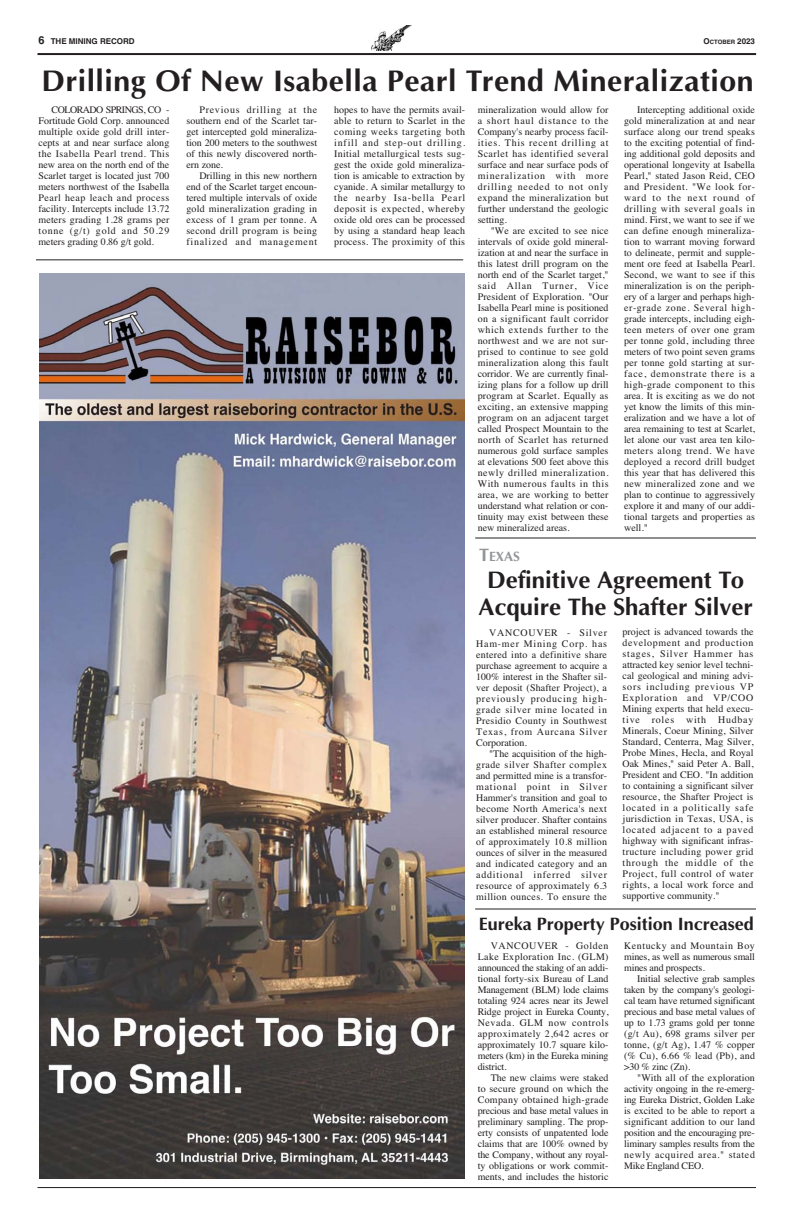
<style>
.page{position:relative;width:792px;height:1224px;background:#fff}
.page>*{position:absolute;margin:0;border:0;box-sizing:border-box;transform-origin:0 0}
.t1{font:700 30px "Optima";letter-spacing:.015em;color:#231f20}
.t2{font:700 24px/27px "Optima";color:#231f20;text-align:center}
.t3{font:700 18px "Optima";color:#231f20}
.t4{font:700 13.5px "Optima";color:#939598}
.t5{font:10px/11px "Times";letter-spacing:.005em;color:#231f20;text-align:justify}
.t6{font:700 8px "Helvetica";color:#231f20}
.t7{font:700 6px "Helvetica";color:#231f20}
.s1{font-size:11px}
.s2{font-size:8px}
.s3{font-size:18px}
</style>
<div class="page">
<img style="left:371px;top:25px;width:41px;height:26px">
<hr style="left:38px;top:53px;width:718px;height:2px;background:#231f20">
<img style="left:39px;top:273px;width:426px;height:906px">
<hr style="left:36px;top:259px;width:427px;height:1px;background:#231f20">
<hr style="left:475px;top:538px;width:281px;height:1px;background:#231f20">
<hr style="left:475px;top:908px;width:281px;height:2px;background:#231f20">
<hr style="left:38px;top:1187px;width:718px;height:1px;background:#231f20">
<p class="t6" style="left:38px;top:36px;width:98px"><span class="s1">6</span> THE MINING RECORD</p>
<p class="t7" style="left:704px;top:39px;width:53px"><span class="s2">O</span>CTOBER <span class="s2">2023</span></p>
<h1 class="t1" style="left:41px;top:63px;width:714px">Drilling Of New Isabella Pearl Trend Mineralization</h1>
<p class="t5" style="left:38px;top:104px;width:132px;text-indent:13px">COLORADO SPRINGS, CO - Fortitude Gold Corp. announced multiple oxide gold drill inter&shy;cepts at and near surface along the Isabella Pearl trend. This new area on the north end of the Scarlet target is located just 700 meters northwest of the Isabella Pearl heap leach and process facility. Intercepts include 13.72 meters grading 1.28 grams per tonne (g/t) gold and 50.29 meters grading 0.86 g/t gold.</p>
<p class="t5" style="left:186px;top:104px;width:132px;text-indent:13px">Previous drilling at the southern end of the Scarlet tar&shy;get intercepted gold mineraliza&shy;tion 200 meters to the southwest of this newly discovered north&shy;ern zone.</p>
<p class="t5" style="left:334px;top:104px;width:132px">hopes to have the permits avail&shy;able to return to Scarlet in the coming weeks targeting both infill and step-out drilling.<br>Initial metallurgical tests sug&shy;gest the oxide gold mineraliza&shy;tion is amicable to extraction by cyanide. A similar metallurgy to the nearby Isa-bella Pearl deposit is expected, whereby oxide old ores can be processed by using a standard heap leach process. The proximity of this</p>
<p class="t5" style="left:478px;top:104px;width:132px">mineralization would allow for a short haul distance to the Company's nearby process facil&shy;ities. This recent drilling at Scarlet has identified several surface and near surface pods of mineralization with more drilling needed to not only expand the mineralization but further understand the geologic setting.</p>
<p class="t5" style="left:624px;top:104px;width:132px;text-indent:13px">Intercepting additional oxide gold mineralization at and near surface along our trend speaks to the exciting potential of find&shy;ing additional gold deposits and operational longevity at Isabella Pearl," stated Jason Reid, CEO and President. "We look for&shy;ward to the next round of drilling with several goals in mind. First, we want to see if we can define enough mineraliza&shy;tion to warrant moving forward to delineate, permit and supple&shy;ment ore feed at Isabella Pearl.<br>Second, we want to see if this mineralization is on the periph&shy;ery of a larger and perhaps high&shy;er-grade zone. Several high&shy;grade intercepts, including eigh&shy;teen meters of over one gram per tonne gold, including three meters of two point seven grams per tonne gold starting at sur&shy;face, demonstrate there is a high-grade component to this area. It is exciting as we do not yet know the limits of this min&shy;eralization and we have a lot of area remaining to test at Scarlet, let alone our vast area ten kilo&shy;meters along trend. We have deployed a record drill budget this year that has delivered this new mineralized zone and we plan to continue to aggressively explore it and many of our addi&shy;tional targets and properties as well."</p>
<p class="t5" style="left:186px;top:170px;width:132px;text-indent:13px">Drilling in this new northern end of the Scarlet target encoun&shy;tered multiple intervals of oxide gold mineralization grading in excess of 1 gram per tonne. A second drill program is being finalized and management</p>
<p class="t5" style="left:478px;top:225px;width:132px;text-indent:13px">"We are excited to see nice intervals of oxide gold mineral&shy;ization at and near the surface in this latest drill program on the north end of the Scarlet target," said Allan Turner, Vice President of Exploration. "Our Isabella Pearl mine is positioned on a significant fault corridor which extends further to the northwest and we are not sur&shy;prised to continue to see gold mineralization along this fault corridor. We are currently final&shy;izing plans for a follow up drill program at Scarlet. Equally as exciting, an extensive mapping program on an adjacent target called Prospect Mountain to the north of Scarlet has returned numerous gold surface samples at elevations 500 feet above this newly drilled mineralization.<br>With numerous faults in this area, we are working to better understand what relation or con&shy;tinuity may exist between these new mineralized areas.</p>
<h3 class="t4" style="left:479px;top:549px;width:42px"><span class="s3">T</span>EXAS</h3>
<h2 class="t2" style="left:478px;top:566px;width:276px">Definitive Agreement To<br>Acquire The Shafter Silver</h2>
<p class="t5" style="left:476px;top:627px;width:132px;text-indent:13px">VANCOUVER - Silver Ham-mer Mining Corp. has entered into a definitive share purchase agreement to acquire a 100% interest in the Shafter sil&shy;ver deposit (Shafter Project), a previously producing high&shy;grade silver mine located in Presidio County in Southwest Texas, from Aurcana Silver Corporation.</p>
<p class="t5" style="left:476px;top:748px;width:132px;text-indent:13px">"The acquisition of the high&shy;grade silver Shafter complex and permitted mine is a transfor&shy;mational point in Silver Hammer's transition and goal to become North America's next silver producer. Shafter contains an established mineral resource of approximately 10.8 million ounces of silver in the measured and indicated category and an additional inferred silver resource of approximately 6.3 million ounces. To ensure the</p>
<p class="t5" style="left:623px;top:626px;width:132px">project is advanced towards the development and production stages, Silver Hammer has attracted key senior level techni&shy;cal geological and mining advi&shy;sors including previous VP Exploration and VP/COO Mining experts that held execu&shy;tive roles with Hudbay Minerals, Coeur Mining, Silver Standard, Centerra, Mag Silver, Probe Mines, Hecla, and Royal Oak Mines," said Peter A. Ball, President and CEO. "In addition to containing a significant silver resource, the Shafter Project is located in a politically safe jurisdiction in Texas, USA, is located adjacent to a paved highway with significant infras&shy;tructure including power grid through the middle of the Project, full control of water rights, a local work force and supportive community."</p>
<h3 class="t3" style="left:479px;top:913px;width:277px">Eureka Property Position Increased</h3>
<p class="t5" style="left:478px;top:940px;width:132px;text-indent:13px">VANCOUVER - Golden Lake Exploration Inc. (GLM) announced the staking of an addi&shy;tional forty-six Bureau of Land Management (BLM) lode claims totaling 924 acres near its Jewel Ridge project in Eureka County, Nevada. GLM now controls approximately 2,642 acres or approximately 10.7 square kilo&shy;meters (km) in the Eureka mining district.</p>
<p class="t5" style="left:478px;top:1072px;width:132px;text-indent:13px">The new claims were staked to secure ground on which the Company obtained high-grade precious and base metal values in preliminary sampling. The prop&shy;erty consists of unpatented lode claims that are 100% owned by the Company, without any royal&shy;ty obligations or work commit&shy;ments, and includes the historic</p>
<p class="t5" style="left:624px;top:940px;width:132px">Kentucky and Mountain Boy mines, as well as numerous small mines and prospects.</p>
<p class="t5" style="left:624px;top:973px;width:132px;text-indent:13px">Initial selective grab samples taken by the company's geologi&shy;cal team have returned significant precious and base metal values of up to 1.73 grams gold per tonne (g/t Au), 698 grams silver per tonne, (g/t Ag), 1.47 % copper (% Cu), 6.66 % lead (Pb), and &gt;30 % zinc (Zn).</p>
<p class="t5" style="left:624px;top:1072px;width:132px;text-indent:13px">"With all of the exploration activity ongoing in the re-emerg&shy;ing Eureka District, Golden Lake is excited to be able to report a significant addition to our land position and the encouraging pre&shy;liminary samples results from the newly acquired area." stated Mike England CEO.</p>
</div>
